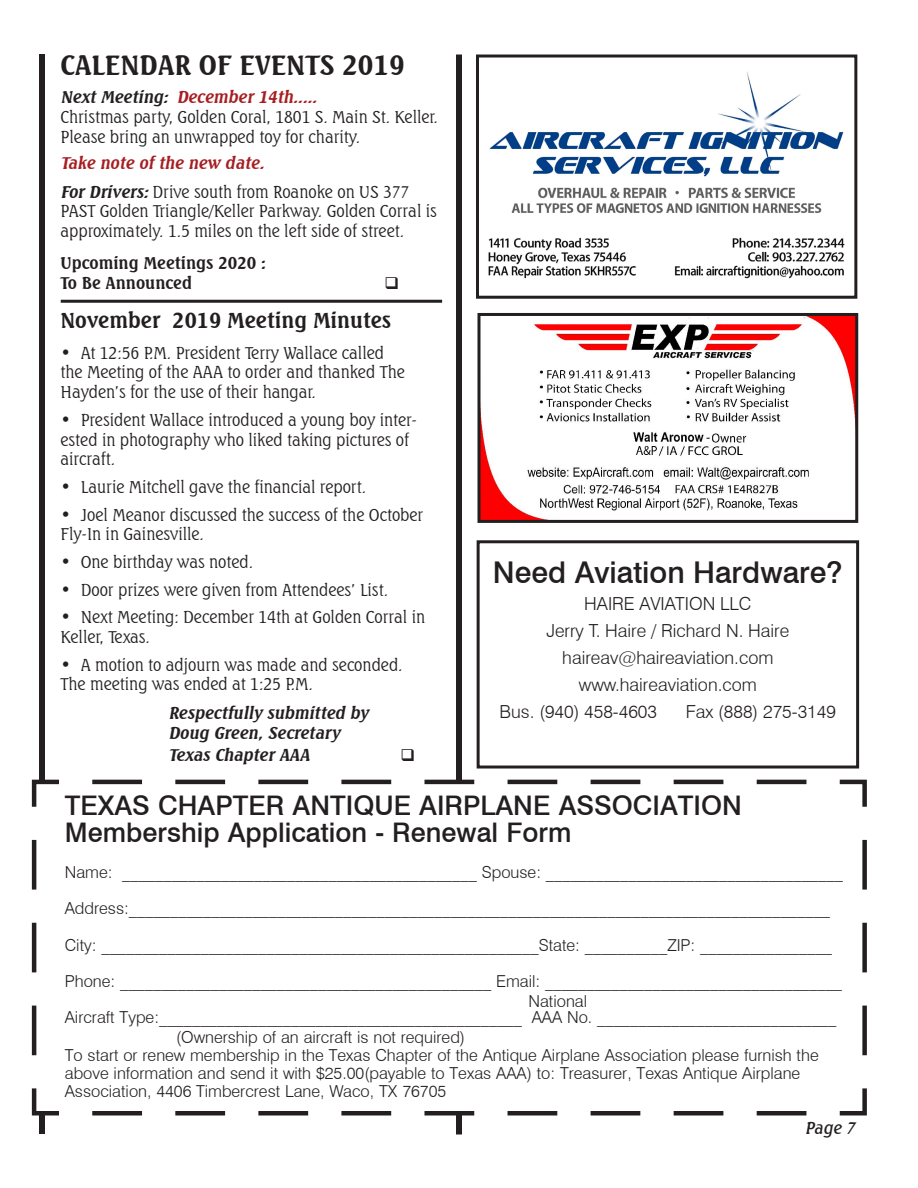
<style>
.page{position:relative;width:918px;height:1188px;background:#fff}
.page>*{position:absolute;margin:0;border:0;box-sizing:border-box;transform-origin:0 0}
.t1{font:500 30px "Swiss 721 BT";color:#231f20}
.t2{font:500 27px "Swiss 721 BT";color:#231f20}
.t3{font:700 27px "Seagull BT";color:#231f20}
.t4{font:700 21px "Seagull BT";color:#231f20}
.t5{font:300 18px "Swiss 721 BT";color:#231f20}
.t6{font:300 16.5px/18px "Swiss 721 BT";color:#231f20}
.t7{font:300 16.5px/19.8px "Seagull BT";color:#231f20}
.t8{font:italic 700 16.5px "Seagull BT";color:#231f20}
.t9{font:italic 700 16.5px "Seagull BT";color:#a61e22}
.t10{font:700 16.5px "Seagull BT";color:#231f20}
.t11{font:italic 500 16.5px "Seagull BT";color:#231f20}
.s1{color:#231f20}
.s2{font-weight:700;font-style:italic}
.s3{font-size:18px}
</style>
<div class="page">
<div style="left:39px;top:54px;width:6px;height:1080px;background:#231f20"></div>
<div style="left:456px;top:55px;width:6px;height:1080px;background:#231f20"></div>
<div style="left:477px;top:540px;width:382px;height:229px;border:3px solid #231f20"></div>
<img style="left:481px;top:317px;width:373px;height:202px">
<div style="left:477px;top:313px;width:381px;height:210px;border:3px solid #231f20"></div>
<img style="left:488px;top:72px;width:357px;height:207px">
<div style="left:476px;top:55px;width:381px;height:244px;border:3px solid #231f20"></div>
<svg style="left:31px;top:779px;width:836px;height:337px"></svg>
<div style="left:63px;top:793px;width:783px;height:316px;background:#fff"></div>
<hr style="left:61px;top:300px;width:381px;height:3px;background:#231f20">
<p class="t3" style="left:60px;top:47px;width:346px">CALENDAR OF EVENTS 2019</p>
<p class="t9" style="left:60px;top:87px;width:262px"><span class="s1">Next Meeting:</span> December 14th.....</p>
<p class="t7" style="left:60px;top:107px;width:379px">Christmas party, Golden Coral, 1801 S. Main St. Keller.<br>Please bring an unwrapped toy for charity.</p>
<p class="t9" style="left:60px;top:152px;width:209px">Take note of the new date.</p>
<p class="t7" style="left:60px;top:181px;width:378px"><span class="s2">For Drivers:</span>Drive south from Roanoke on US 377<br>PAST Golden Triangle/Keller Parkway. Golden Corral is approximately. 1.5 miles on the left side of street.</p>
<p class="t10" style="left:60px;top:252px;width:207px">Upcoming Meetings 2020 :</p>
<p class="t10" style="left:60px;top:272px;width:133px">To Be Announced</p>
<p class="t4" style="left:60px;top:307px;width:332px">November 2019 Meeting Minutes</p>
<p class="t7" style="left:60px;top:342px;width:346px"><span class="s3">•</span> At 12:56 P.M. President Terry Wallace called the Meeting of the AAA to order and thanked The<br>Hayden’s for the use of their hangar.</p>
<p class="t7" style="left:60px;top:410px;width:358px"><span class="s3">•</span> President Wallace introduced a young boy inter&shy;ested in photography who liked taking pictures of aircraft.</p>
<p class="t7" style="left:60px;top:477px;width:307px"><span class="s3">•</span> Laurie Mitchell gave the financial report.</p>
<p class="t7" style="left:60px;top:504px;width:364px"><span class="s3">•</span> Joel Meanor discussed the success of the October<br>Fly-In in Gainesville.</p>
<p class="t7" style="left:60px;top:552px;width:194px"><span class="s3">•</span> One birthday was noted.</p>
<p class="t7" style="left:60px;top:579px;width:329px"><span class="s3">•</span> Door prizes were given from Attendees’ List.</p>
<p class="t7" style="left:60px;top:607px;width:366px"><span class="s3">•</span> Next Meeting: December 14th at Golden Corral in<br>Keller, Texas.</p>
<p class="t7" style="left:60px;top:654px;width:344px"><span class="s3">•</span> A motion to adjourn was made and seconded.</p>
<p class="t7" style="left:60px;top:674px;width:254px">The meeting was ended at 1:25 P.M.</p>
<p class="t8" style="left:168px;top:702px;width:201px">Respectfully submitted by</p>
<p class="t8" style="left:168px;top:722px;width:173px">Doug Green, Secretary</p>
<p class="t8" style="left:168px;top:744px;width:146px">Texas Chapter AAA</p>
<p class="t1" style="left:493px;top:554px;width:351px">Need Aviation Hardware?</p>
<p class="t5" style="left:584px;top:592px;width:169px">HAIRE AVIATION LLC</p>
<p class="t5" style="left:546px;top:619px;width:245px">Jerry T. Haire / Richard N. Haire</p>
<p class="t5" style="left:562px;top:646px;width:213px">haireav@haireaviation.com</p>
<p class="t5" style="left:579px;top:673px;width:179px">www.haireaviation.com</p>
<p class="t5" style="left:500px;top:700px;width:159px">Bus. (940) 458-4603</p>
<p class="t5" style="left:686px;top:700px;width:152px">Fax (888) 275-3149</p>
<p class="t2" style="left:65px;top:789px;width:678px">TEXAS CHAPTER ANTIQUE AIRPLANE ASSOCIATION</p>
<p class="t2" style="left:65px;top:816px;width:508px">Membership Application - Renewal Form</p>
<p class="t6" style="left:65px;top:863px;width:780px">Name: ___________________________________________ Spouse: ____________________________________</p>
<p class="t6" style="left:65px;top:900px;width:767px">Address:_____________________________________________________________________________________</p>
<p class="t6" style="left:65px;top:936px;width:769px">City: _____________________________________________________State: __________ZIP: ________________</p>
<p class="t6" style="left:65px;top:972px;width:779px">Phone: _____________________________________________ Email: ____________________________________</p>
<p class="t6" style="left:529px;top:992px;width:60px">National</p>
<p class="t6" style="left:65px;top:1008px;width:773px">Aircraft Type:____________________________________________ AAA No. _____________________________</p>
<p class="t6" style="left:176px;top:1028px;width:291px">(Ownership of an aircraft is not required)</p>
<p class="t6" style="left:65px;top:1046px;width:755px">To start or renew membership in the Texas Chapter of the Antique Airplane Association please furnish the above information and send it with $25.00(payable to Texas AAA) to: Treasurer, Texas Antique Airplane<br>Association, 4406 Timbercrest Lane, Waco, TX 76705</p>
<p class="t11" style="left:805px;top:1117px;width:55px">Page 7</p>
</div>
